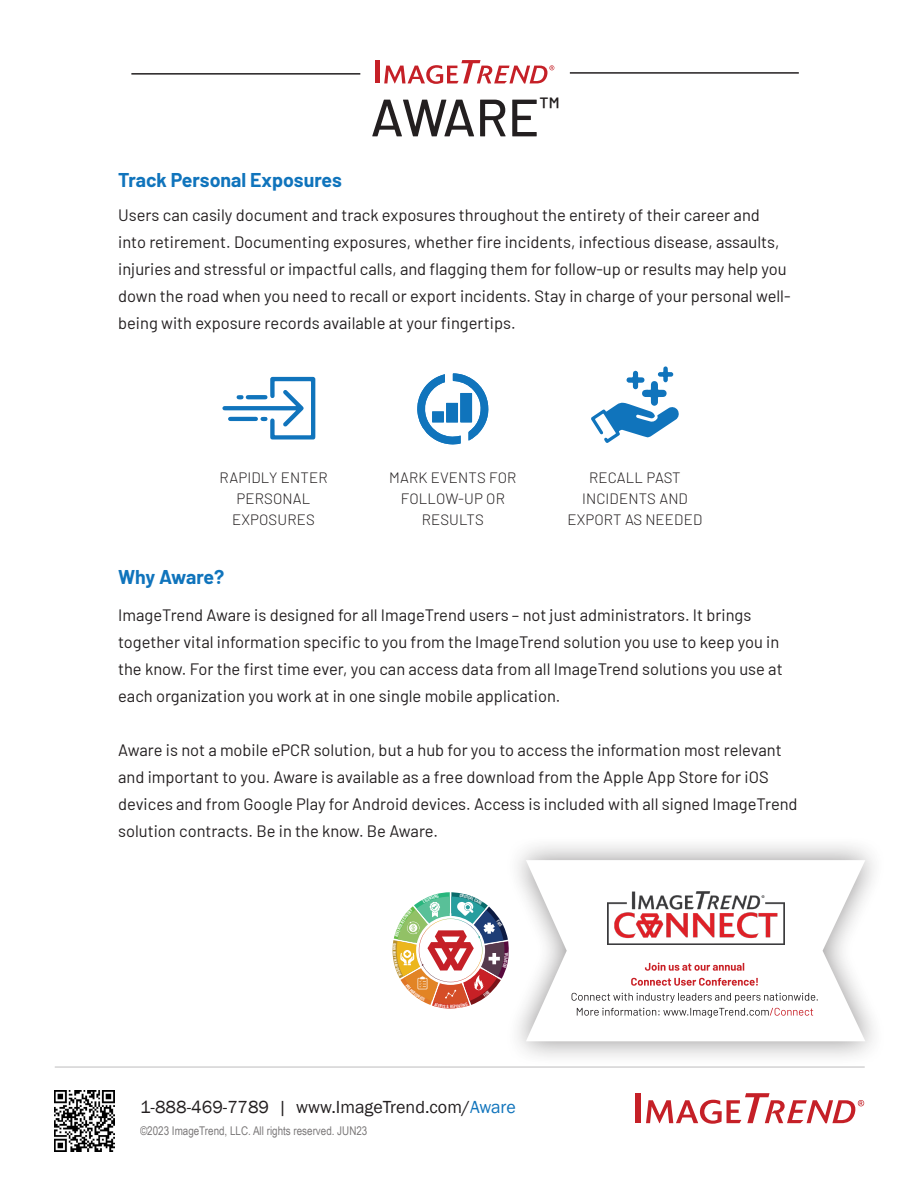
<style>
.page{position:relative;width:918px;height:1188px;background:#fff}
.page>*{position:absolute;margin:0;border:0;box-sizing:border-box;transform-origin:0 0}
.t1{font:500 52.5px "Barlow";letter-spacing:-.02em;color:#231f20}
.t2{font:700 19.5px "Barlow";color:#1074bc}
.t3{font:18px "Franklin Gothic";color:#231f20}
.t4{font:16.5px/27px "Barlow";color:#231f20}
.Header_Paragraph{font:300 15px/21px "Barlow";letter-spacing:.01em;color:#231f20;text-align:center}
.t5{font:12px "Arial Narrow";color:#231f20}
.t6{font:500 3.3px "Oswald";color:#fff}
.s1{color:#1074bc}
</style>
<div class="page">
<hr style="left:55px;top:1067px;width:810px;height:1px;background:#231f20">
<svg style="left:646px;top:1093px;width:218px;height:31px"></svg>
<div style="left:635px;top:1094px;width:6px;height:29px;background:#c52027"></div>
<img style="left:54px;top:1091px;width:60px;height:60px">
<div style="left:504px;top:835px;width:384px;height:232px;background:#231f20;opacity:.75"></div>
<svg style="left:526px;top:860px;width:339px;height:181px"></svg>
<img style="left:607px;top:892px;width:178px;height:53px">
<svg style="left:572px;top:993px;width:246px;height:25px"></svg>
<svg style="left:631px;top:978px;width:127px;height:8px"></svg>
<svg style="left:645px;top:963px;width:99px;height:8px"></svg>
<svg style="left:384px;top:60px;width:170px;height:24px"></svg>
<hr style="left:376px;top:60px;width:4px;height:23px;background:#c52027">
<hr style="left:131px;top:73px;width:229px;height:2px;background:#231f20">
<hr style="left:570px;top:72px;width:229px;height:2px;background:#231f20">
<svg style="left:417px;top:373px;width:72px;height:72px"></svg>
<svg style="left:591px;top:366px;width:88px;height:77px"></svg>
<svg style="left:222px;top:377px;width:93px;height:63px"></svg>
<svg style="left:392px;top:892px;width:117px;height:117px"></svg>
<p class="t1" style="left:371px;top:79px;width:191px">AWARE<sup>™</sup></p>
<p class="t2" style="left:118px;top:166px;width:225px">Track Personal Exposures</p>
<p class="t4" style="left:118px;top:200px;width:674px">Users can casily document and track exposures throughout the entirety of their career and into retirement. Documenting exposures, whether fire incidents, infectious disease, assaults, injuries and stressful or impactful calls, and flagging them for follow-up or results may help you down the road when you need to recall or export incidents. Stay in charge of your personal well&shy;being with exposure records available at your fingertips.</p>
<p class="Header_Paragraph" style="left:219px;top:466px;width:110px">RAPIDLY ENTER<br>PERSONAL<br>EXPOSURES</p>
<p class="Header_Paragraph" style="left:389px;top:466px;width:129px">MARK EVENTS FOR<br>FOLLOW-UP OR<br>RESULTS</p>
<p class="Header_Paragraph" style="left:567px;top:466px;width:136px">RECALL PAST<br>INCIDENTS AND<br>EXPORT AS NEEDED</p>
<p class="t2" style="left:118px;top:563px;width:108px">Why Aware?</p>
<p class="t4" style="left:118px;top:601px;width:666px">ImageTrend Aware is designed for all ImageTrend users – not just administrators. It brings together vital information specific to you from the ImageTrend solution you use to keep you in the know. For the first time ever, you can access data from all ImageTrend solutions you use at each organization you work at in one single mobile application.</p>
<p class="t4" style="left:118px;top:736px;width:681px">Aware is not a mobile ePCR solution, but a hub for you to access the information most relevant and important to you. Aware is available as a free download from the Apple App Store for iOS devices and from Google Play for Android devices. Access is included with all signed ImageTrend solution contracts. Be in the know. Be Aware.</p>
<p class="t6" style="left:397px;top:948px;width:4px;rotate:90deg">M</p>
<p class="t3" style="left:140px;top:1096px;width:377px">1-888-469-7789 | www.ImageTrend.com/<span class="s1">Aware</span></p>
<p class="t5" style="left:140px;top:1122px;width:229px">©2023 ImageTrend, LLC. All rights reserved. JUN23</p>
</div>
